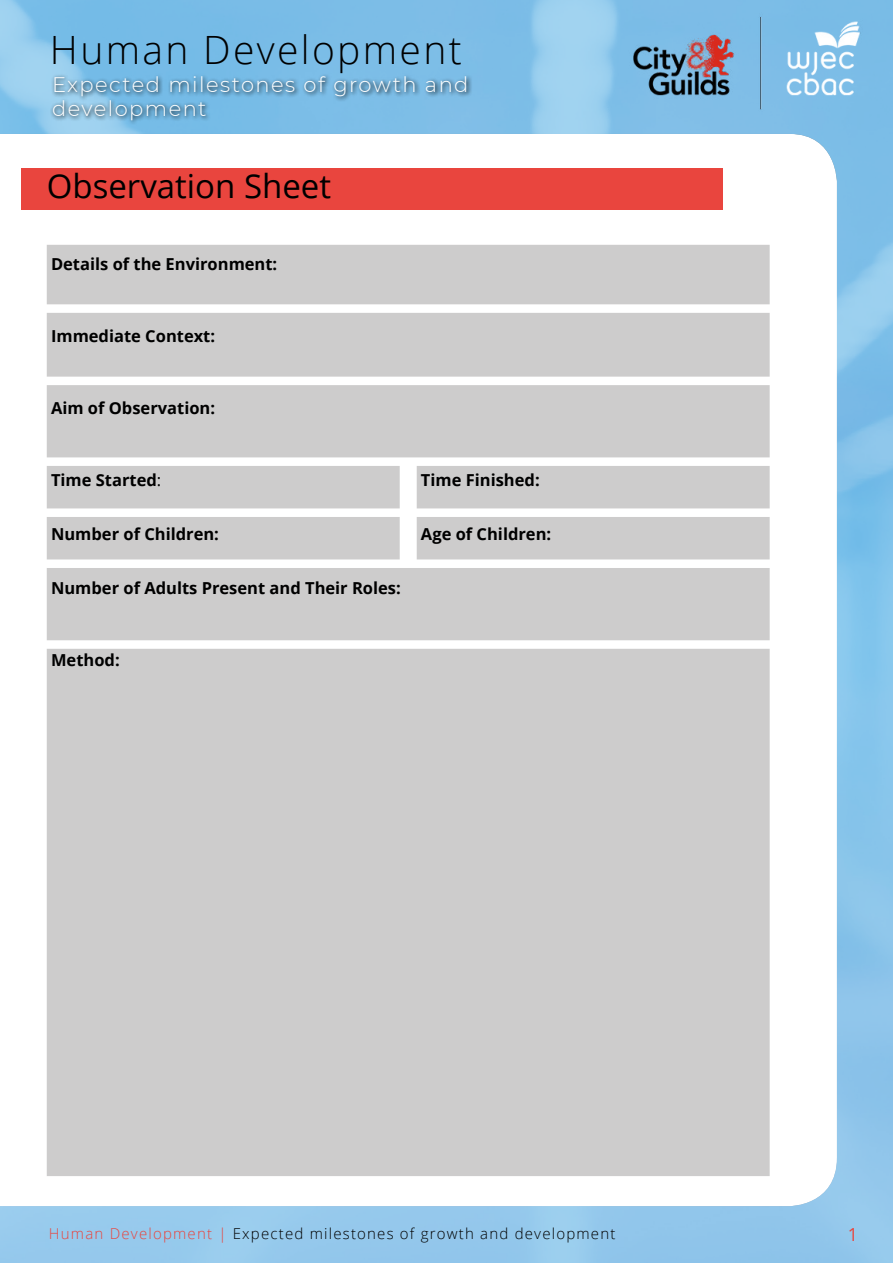
<style>
.page{position:relative;width:893px;height:1263px;background:#fff}
.page>*{position:absolute;margin:0;border:0;box-sizing:border-box;transform-origin:0 0}
.t1{font:300 39px "Open Sans";letter-spacing:.06em;color:#000}
.t2{font:33px "Open Sans";color:#000}
.t3{font:300 21px/24px "Montserrat";letter-spacing:.07em;color:#fff}
.t4{font:18px "Open Sans";color:#e9453e}
.t5{font:700 16.5px "Open Sans";color:#000}
.t6{font:300 15px "Open Sans";letter-spacing:.08em;color:#000}
.s1{font-weight:400}
.s2{color:#e9453e}
</style>
<div class="page">
<img style="left:0;top:0;width:893px;height:1263px">
<svg style="left:50px;top:73px;width:423px;height:53px;background:#75b2d8"></svg>
<img style="left:616px;top:7px;width:265px;height:113px">
<div style="left:21px;top:168px;width:702px;height:42px;background:#e9453e"></div>
<div style="left:47px;top:245px;width:723px;height:931px;background:#cdcccc"></div>
<h1 class="t1" style="left:50px;top:23px;width:413px">Human Development</h1>
<p class="t3" style="left:52px;top:71px;width:418px">Expected milestones of growth and development</p>
<h2 class="t2" style="left:47px;top:163px;width:286px">Observation Sheet</h2>
<p class="t5" style="left:51px;top:252px;width:228px">Details of the Environment:</p>
<p class="t5" style="left:51px;top:324px;width:166px">Immediate Context:</p>
<p class="t5" style="left:51px;top:396px;width:166px">Aim of Observation:</p>
<p class="t5" style="left:51px;top:468px;width:112px">Time Started<span class="s1">:</span></p>
<p class="t5" style="left:421px;top:468px;width:120px">Time Finished:</p>
<p class="t5" style="left:51px;top:522px;width:169px">Number of Children:</p>
<p class="t5" style="left:421px;top:522px;width:132px">Age of Children:</p>
<p class="t5" style="left:51px;top:576px;width:351px">Number of Adults Present and Their Roles:</p>
<p class="t5" style="left:51px;top:648px;width:70px">Method:</p>
<p class="t6" style="left:49px;top:1223px;width:568px"><span class="s2">Human Development |</span> Expected milestones of growth and development</p>
<p class="t4" style="left:848px;top:1222px;width:12px">1</p>
</div>
